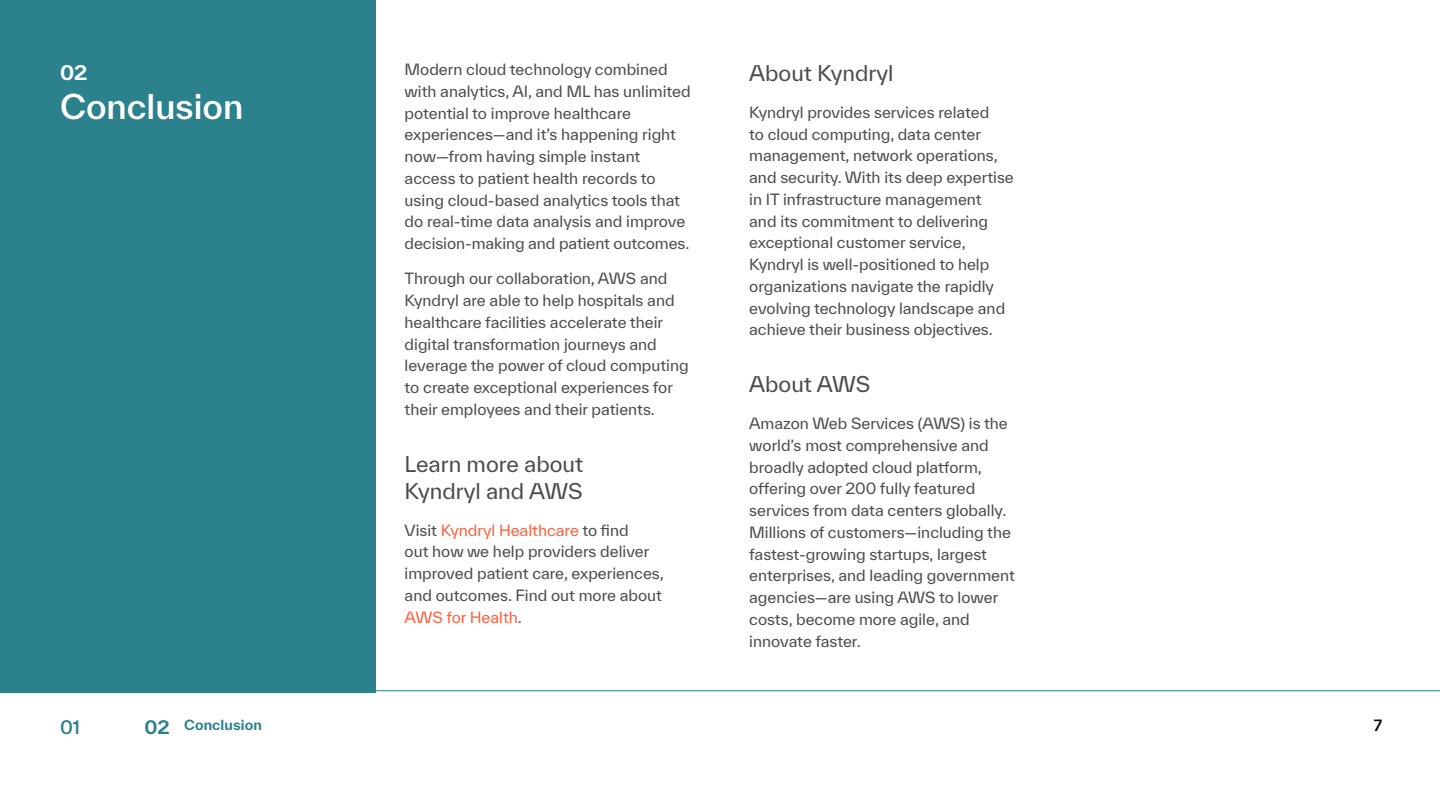
<style>
.page{position:relative;width:1440px;height:810px;background:#fff}
.page>*{position:absolute;margin:0;border:0;box-sizing:border-box;transform-origin:0 0}
.t1{font:500 33px "TWK Everett";color:#fff}
.t2{font:21px/27px "TWK Everett";color:#4e4d4d}
.t3{font:700 19.5px "TWK Everett";color:#fff}
.t4{font:500 18px "TWK Everett";color:#2b828c}
.t5{font:15px/21.8px "TWK Everett";color:#4e4d4d}
.t6{font:500 15px "TWK Everett";color:#000}
.t7{font:700 13.5px "TWK Everett";letter-spacing:.01em;color:#2b828c}
.s1{color:#ff613d}
.s2{font-size:18px}
</style>
<div class="page">
<hr style="left:0;top:690px;width:1440px;height:1px;background:#2b828c">
<div style="left:0;top:0;width:375px;height:692px;background:#2b828c"></div>
<h3 class="t3" style="left:60px;top:58px;width:29px">02</h3>
<h1 class="t1" style="left:60px;top:84px;width:185px">Conclusion</h1>
<p class="t5" style="left:405px;top:58px;width:288px">Modern cloud technology combined with analytics, AI, and ML has unlimited potential to improve healthcare experiences—and it’s happening right now—from having simple instant access to patient health records to using cloud‑based analytics tools that do real‑time data analysis and improve decision‑making and patient outcomes.</p>
<p class="t5" style="left:405px;top:268px;width:285px">Through our collaboration, AWS and Kyndryl are able to help hospitals and healthcare facilities accelerate their digital transformation journeys and leverage the power of cloud computing to create exceptional experiences for their employees and their patients.</p>
<h2 class="t2" style="left:405px;top:450px;width:180px">Learn more about<br>Kyndryl and AWS</h2>
<p class="t5" style="left:405px;top:519px;width:261px">Visit <span class="s1">Kyndryl Healthcare</span> to find<br>out how we help providers deliver improved patient care, experiences, and outcomes. Find out more about<br><span class="s1">AWS for Health</span>.</p>
<h2 class="t2" style="left:749px;top:59px;width:146px">About Kyndryl</h2>
<p class="t5" style="left:749px;top:101px;width:266px">Kyndryl provides services related<br>to cloud computing, data center management, network operations, and security. With its deep expertise in IT infrastructure management<br>and its commitment to delivering exceptional customer service, Kyndryl is well‑positioned to help organizations navigate the rapidly evolving technology landscape and achieve their business objectives.</p>
<h2 class="t2" style="left:749px;top:371px;width:123px">About AWS</h2>
<p class="t5" style="left:749px;top:412px;width:267px">Amazon Web Services (AWS) is the world’s most comprehensive and broadly adopted cloud platform, offering over 200 fully featured services from data centers globally.<br>Millions of customers—including the fastest‑growing startups, largest enterprises, and leading government agencies—are using AWS to lower costs, become more agile, and innovate faster.</p>
<p class="t4" style="left:60px;top:715px;width:22px">01</p>
<p class="t7" style="left:144px;top:715px;width:119px"><span class="s2">02</span> Conclusion</p>
<p class="t6" style="left:1374px;top:715px;width:10px">7</p>
</div>
